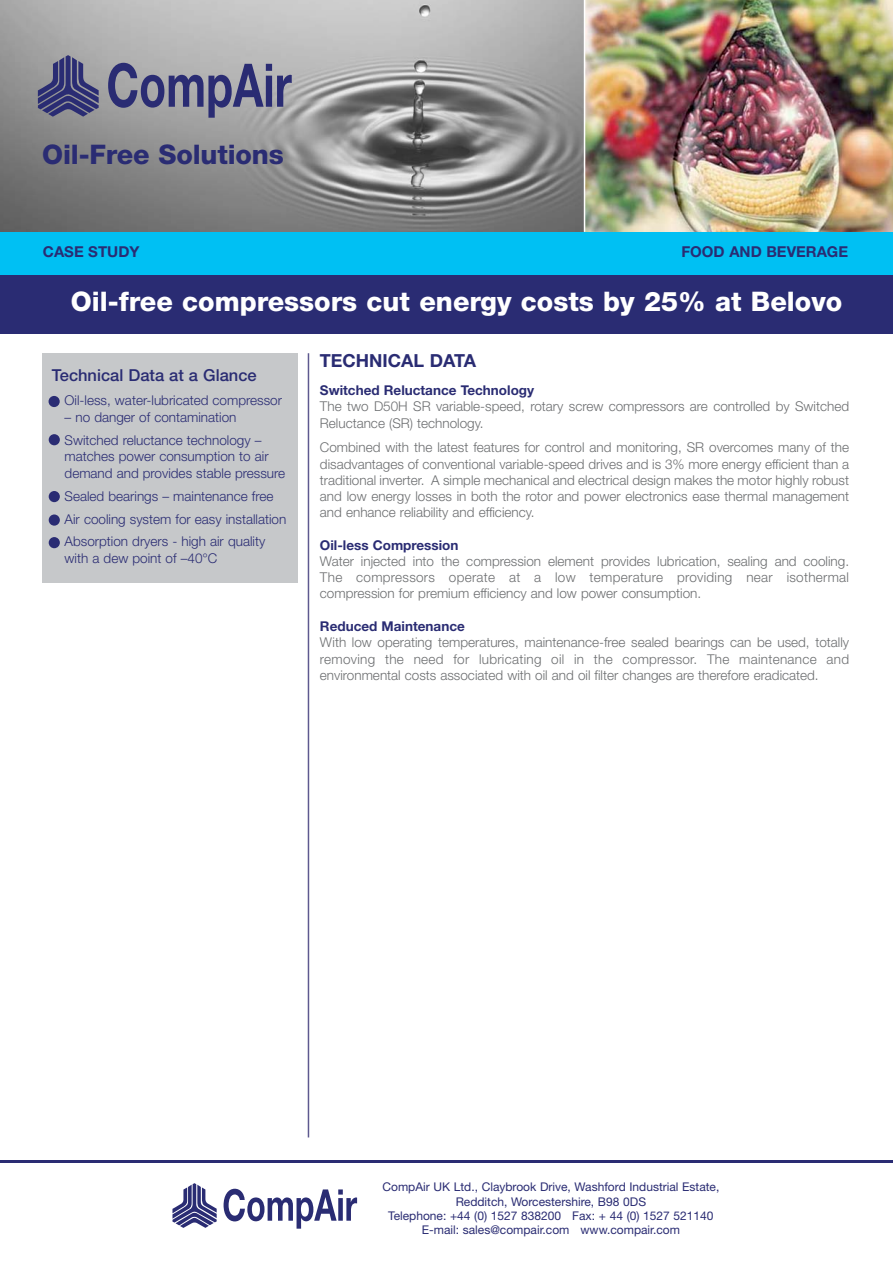
<style>
.page{position:relative;width:893px;height:1263px;background:#fff}
.page>*{position:absolute;margin:0;border:0;box-sizing:border-box;transform-origin:0 0}
.t1{font:800 27px "Helvetica Neue";color:#fff}
.t2{font:800 27px "Helvetica Neue";letter-spacing:-.005em;color:#2a2c73}
.t3{font:700 18px "Helvetica Neue";color:#2a2c73}
.t4{font:500 16.5px "Helvetica Neue";color:#2a2c73}
.t5{font:700 15px "Helvetica Neue";color:#2a2c73}
.t6{font:300 13.5px/16.2px "Helvetica Neue";color:#6c6e70;text-align:justify}
.t7{font:300 13.5px/23px "Helvetica Neue";color:#2a2c73}
.t8{font:700 13.5px "Helvetica Neue";color:#2a2c73}
.t9{font:12px/14.4px "Helvetica Neue";color:#2a2c73;text-align:center}
</style>
<div class="page">
<img style="left:0;top:0;width:893px;height:232px">
<svg style="left:38px;top:55px;width:61px;height:62px;background:#626387"></svg>
<svg style="left:108px;top:63px;width:184px;height:55px;background:#808098"></svg>
<hr style="left:584px;top:0;width:1px;height:232px;background:#fff">
<div style="left:0;top:274px;width:893px;height:60px;background:#2a2c73"></div>
<hr style="left:308px;top:353px;width:1px;height:784px;background:#5e598f">
<svg style="left:172px;top:1183px;width:45px;height:45px"></svg>
<svg style="left:224px;top:1189px;width:133px;height:40px"></svg>
<div style="left:42px;top:353px;width:255px;height:230px;background:#c6c8ca"></div>
<hr style="left:0;top:1160px;width:893px;height:2px;background:#2a2c73">
<div style="left:0;top:232px;width:893px;height:42px;background:#00c0f3"></div>
<div style="left:49px;top:396px;width:11px;height:11px;background:#2a2c73;border-radius:50%"></div>
<div style="left:49px;top:434px;width:11px;height:11px;background:#2a2c73;border-radius:50%"></div>
<div style="left:49px;top:491px;width:11px;height:11px;background:#2a2c73;border-radius:50%"></div>
<div style="left:49px;top:515px;width:11px;height:11px;background:#2a2c73;border-radius:50%"></div>
<div style="left:49px;top:537px;width:11px;height:11px;background:#2a2c73;border-radius:50%"></div>
<h1 class="t2" style="left:42px;top:144px;width:243px">Oil-Free Solutions</h1>
<p class="t5" style="left:43px;top:246px;width:98px">CASE STUDY</p>
<p class="t5" style="left:681px;top:247px;width:168px">FOOD AND BEVERAGE</p>
<h1 class="t1" style="left:71px;top:292px;width:773px">Oil-free compressors cut energy costs by 25% at Belovo</h1>
<p class="t4" style="left:52px;top:369px;width:206px">Technical Data at a Glance</p>
<p class="t7" style="left:65px;top:390px;width:219px">Oil-less, water-lubricated compressor</p>
<p class="t7" style="left:65px;top:407px;width:198px">– no danger of contamination<br>Switched reluctance technology –</p>
<p class="t7" style="left:65px;top:449px;width:222px;line-height:16.5px">matches power consumption to air demand and provides stable pressure</p>
<p class="t7" style="left:65px;top:486px;width:223px">Sealed bearings – maintenance free<br>Air cooling system for easy installation<br>Absorption dryers - high air quality</p>
<p class="t7" style="left:65px;top:548px;width:154px">with a dew point of –40°C</p>
<h2 class="t3" style="left:320px;top:354px;width:158px">TECHNICAL DATA</h2>
<p class="t8" style="left:320px;top:386px;width:216px">Switched Reluctance Technology</p>
<p class="t6" style="left:320px;top:400px;width:531px">The two D50H SR variable-speed, rotary screw compressors are controlled by Switched<br>Reluctance (SR) technology.</p>
<p class="t6" style="left:320px;top:441px;width:531px">Combined with the latest features for control and monitoring, SR overcomes many of the disadvantages of conventional variable-speed drives and is 3% more energy efficient than a traditional inverter. A simple mechanical and electrical design makes the motor highly robust and low energy losses in both the rotor and power electronics ease thermal management and enhance reliability and efficiency.</p>
<p class="t8" style="left:320px;top:540px;width:140px">Oil-less Compression</p>
<p class="t6" style="left:320px;top:554px;width:531px">Water injected into the compression element provides lubrication, sealing and cooling.<br>The compressors operate at a low temperature providing near isothermal compression for premium efficiency and low power consumption.</p>
<p class="t8" style="left:320px;top:622px;width:146px">Reduced Maintenance</p>
<p class="t6" style="left:320px;top:636px;width:531px">With low operating temperatures, maintenance-free sealed bearings can be used, totally removing the need for lubricating oil in the compressor. The maintenance and environmental costs associated with oil and oil filter changes are therefore eradicated.</p>
<p class="t9" style="left:382px;top:1181px;width:338px">CompAir UK Ltd., Claybrook Drive, Washford Industrial Estate, Redditch, Worcestershire, B98 0DS<br>Telephone: +44 (0) 1527 838200 Fax: + 44 (0) 1527 521140<br>E-mail: sales@compair.com www.compair.com</p>
</div>
